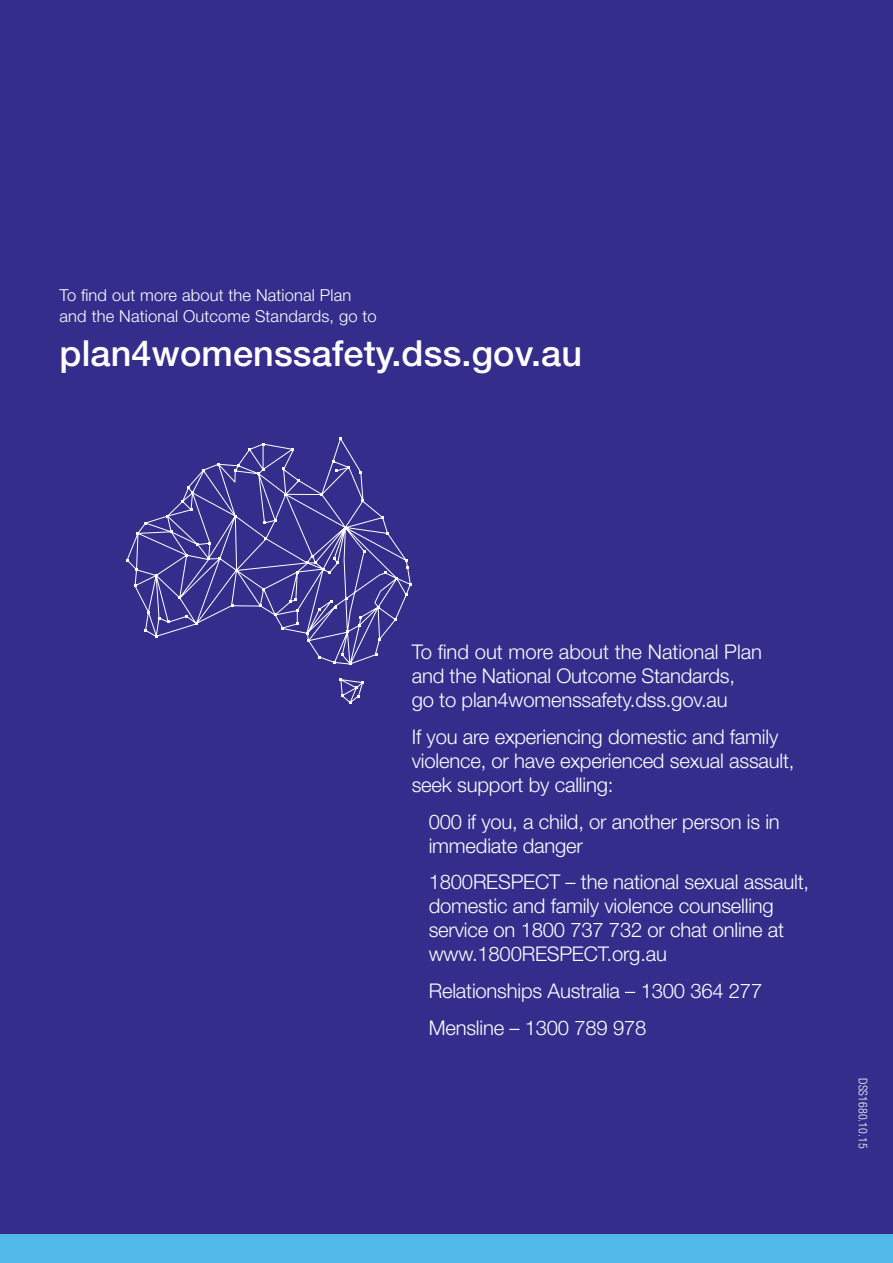
<style>
.page{position:relative;width:893px;height:1263px;background:#fff}
.page>*{position:absolute;margin:0;border:0;box-sizing:border-box;transform-origin:0 0}
.Body_text{font:500 36px "Helvetica Neue LT Std";letter-spacing:.005em;color:#fff}
.Body_text-2{font:300 20.25px/24px "Helvetica Neue LT Std";letter-spacing:-.01em;color:#fff}
.Body_text-3{font:300 16.5px/21px "Helvetica Neue LT Std";letter-spacing:.01em;color:#fff}
.Box_text{font:300 condensed 12px "Helvetica Neue LT Std";letter-spacing:.005em;color:#fff}
</style>
<div class="page">
<div style="left:0;top:1233px;width:893px;height:30px;background:#51b9ea"></div>
<div style="left:0;top:0;width:893px;height:1233px;background:#342d8c"></div>
<svg style="left:126px;top:440px;width:285px;height:224px"></svg>
<svg style="left:289px;top:598px;width:8px;height:5px"></svg>
<svg style="left:358px;top:616px;width:4px;height:11px"></svg>
<svg style="left:187px;top:486px;width:7px;height:8px"></svg>
<svg style="left:234px;top:464px;width:5px;height:8px"></svg>
<svg style="left:257px;top:468px;width:8px;height:7px"></svg>
<svg style="left:405px;top:559px;width:4px;height:10px"></svg>
<svg style="left:333px;top:653px;width:19px;height:12px"></svg>
<svg style="left:339px;top:678px;width:25px;height:26px"></svg>
<svg style="left:306px;top:632px;width:4px;height:10px"></svg>
<svg style="left:330px;top:600px;width:7px;height:8px"></svg>
<svg style="left:306px;top:555px;width:33px;height:19px"></svg>
<p class="Body_text-3" style="left:60px;top:284px;width:319px">To find out more about the National Plan and the National Outcome Standards, go to</p>
<p class="Body_text" style="left:60px;top:332px;width:524px">plan4womenssafety.dss.gov.au</p>
<p class="Body_text-2" style="left:412px;top:639px;width:352px">To find out more about the National Plan and the National Outcome Standards, go to plan4womenssafety.dss.gov.au</p>
<p class="Body_text-2" style="left:412px;top:724px;width:384px">If you are experiencing domestic and family violence, or have experienced sexual assault, seek support by calling:</p>
<p class="Body_text-2" style="left:429px;top:809px;width:353px">000 if you, a child, or another person is in immediate danger</p>
<p class="Body_text-2" style="left:429px;top:870px;width:382px">1800RESPECT – the national sexual assault, domestic and family violence counselling service on 1800 737 732 or chat online at www.1800RESPECT.org.au</p>
<p class="Body_text-2" style="left:429px;top:978px;width:335px">Relationships Australia – 1300 364 277</p>
<p class="Body_text-2" style="left:429px;top:1015px;width:219px">Mensline – 1300 789 978</p>
<p class="Box_text" style="left:870px;top:1078px;width:72px;rotate:90deg">DSS1680.10.15</p>
</div>
